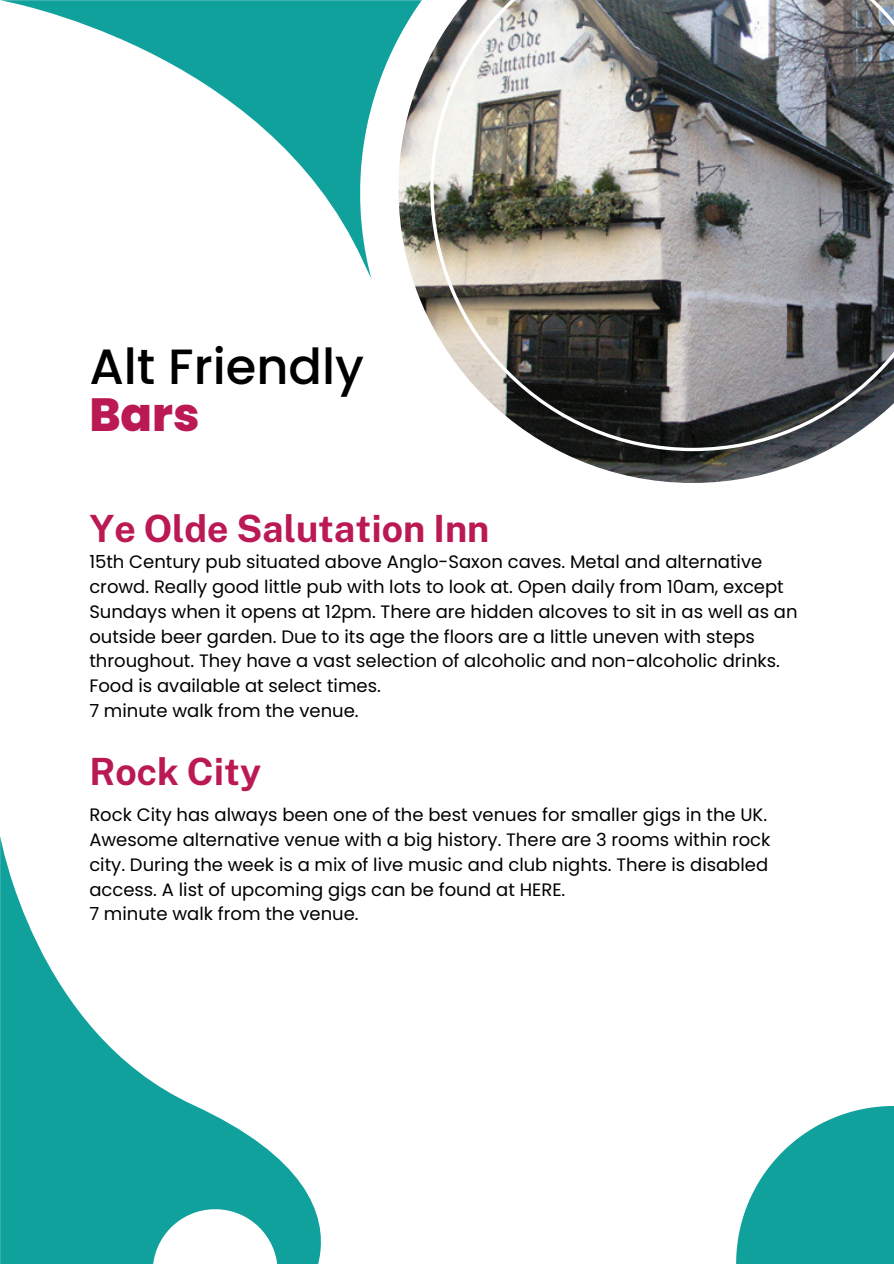
<style>
.page{position:relative;width:894px;height:1264px;background:#fff}
.page>*{position:absolute;margin:0;border:0;box-sizing:border-box;transform-origin:0 0}
.t1{font:500 49.5px "Poppins";color:#000}
.t2{font:800 46.5px "Poppins";color:#bb1953}
.t3{font:700 37.5px "Public Sans";color:#bb1953}
.t4{font:18px/24.8px "Poppins";color:#000}
</style>
<div class="page">
<svg style="left:0;top:0;width:360px;height:255px"></svg>
<svg style="left:0;top:836px;width:321px;height:427px"></svg>
<svg style="left:360px;top:0;width:38px;height:280px"></svg>
<img style="left:398px;top:0;width:428px;height:483px">
<img style="left:430px;top:0;width:463px;height:451px">
<svg style="left:153px;top:1209px;width:124px;height:54px"></svg>
<svg style="left:736px;top:1106px;width:157px;height:157px"></svg>
<p class="t1" style="left:89px;top:332px;width:276px">Alt Friendly</p>
<h1 class="t2" style="left:89px;top:382px;width:112px">Bars</h1>
<h2 class="t3" style="left:89px;top:506px;width:401px">Ye Olde Salutation Inn</h2>
<p class="t4" style="left:89px;top:549px;width:709px">15th Century pub situated above Anglo-Saxon caves. Metal and alternative crowd. Really good little pub with lots to look at. Open daily from 10am, except Sundays when it opens at 12pm. There are hidden alcoves to sit in as well as an outside beer garden. Due to its age the floors are a little uneven with steps throughout. They have a vast selection of alcoholic and non-alcoholic drinks.<br>Food is available at select times.</p>
<p class="t4" style="left:89px;top:698px;width:271px">7 minute walk from the venue.</p>
<p class="t3" style="left:89px;top:749px;width:173px">Rock City</p>
<p class="t4" style="left:89px;top:802px;width:682px">Rock City has always been one of the best venues for smaller gigs in the UK.<br>Awesome alternative venue with a big history. There are 3 rooms within rock city. During the week is a mix of live music and club nights. There is disabled access. A list of upcoming gigs can be found at HERE.</p>
<h2 class="t4" style="left:89px;top:901px;width:271px">7 minute walk from the venue.</h2>
</div>
